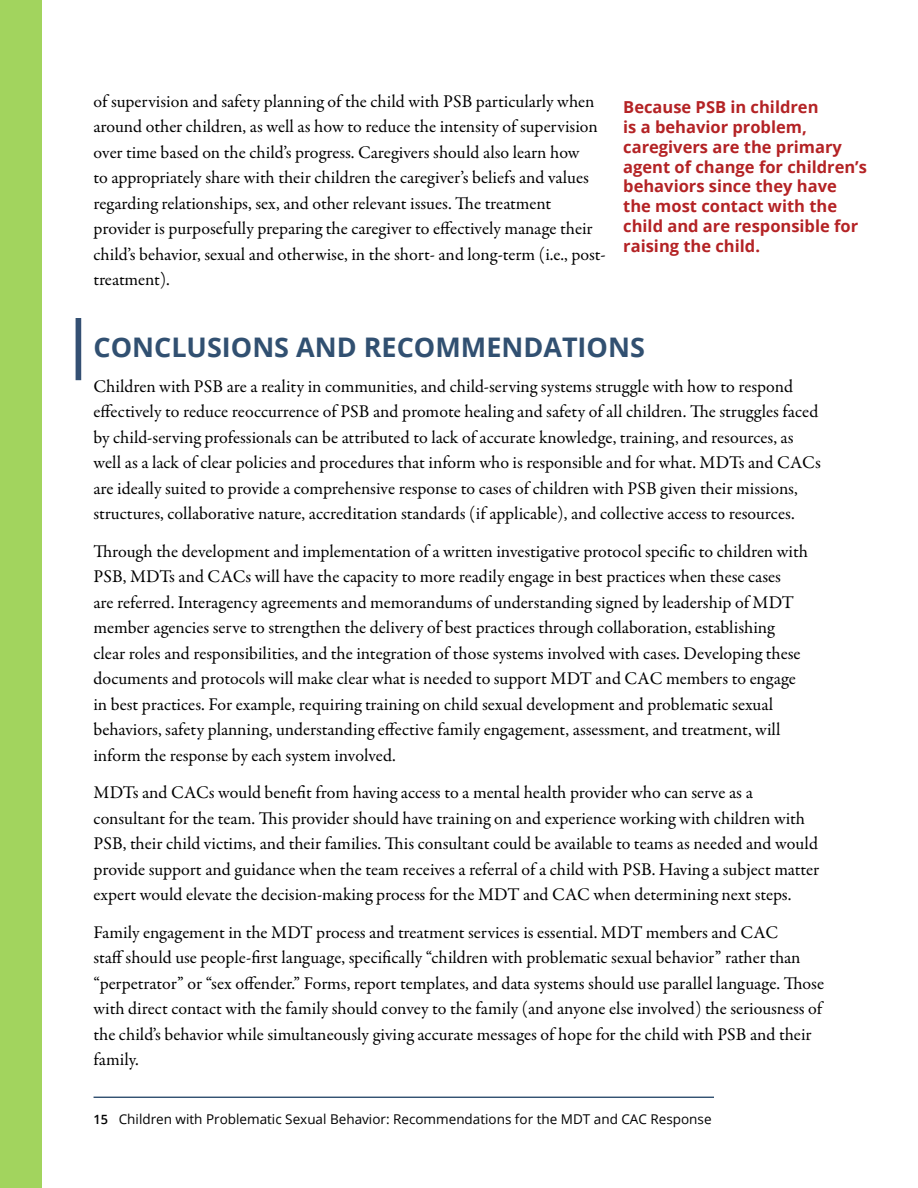
<style>
.page{position:relative;width:918px;height:1188px;background:#fff}
.page>*{position:absolute;margin:0;border:0;box-sizing:border-box;transform-origin:0 0}
.t1{font:700 27px "Open Sans";color:#315071}
.t2{font:18px/25.5px "Garamond Premr Pro";color:#000}
.Page_Section_Title{font:700 16.5px/19.8px "Open Sans";color:#b42325}
.t3{font:13.5px "Open Sans";color:#000}
.s1{font-weight:600;font-size:12.75px}
</style>
<div class="page">
<hr style="left:94px;top:1097px;width:620px;height:1px;background:#315071">
<div style="left:0;top:0;width:42px;height:1188px;background:#a2d45e"></div>
<div style="left:76px;top:318px;width:5px;height:62px;background:#345073"></div>
<p class="t2" style="left:94px;top:89px;width:514px">of supervision and safety planning of the child with PSB particularly when around other children, as well as how to reduce the intensity of supervision over time based on the child’s progress. Caregivers should also learn how<br>to appropriately share with their children the caregiver’s beliefs and values regarding relationships, sex, and other relevant issues. The treatment provider is purposefully preparing the caregiver to effectively manage their child’s behavior, sexual and otherwise, in the short- and long-term (i.e., post&shy;treatment).</p>
<p class="Page_Section_Title" style="left:623px;top:97px;width:245px">Because PSB in children<br>is a behavior problem, caregivers are the primary agent of change for children’s behaviors since they have the most contact with the child and are responsible for raising the child.</p>
<p class="t1" style="left:94px;top:328px;width:553px">CONCLUSIONS AND RECOMMENDATIONS</p>
<p class="t2" style="left:94px;top:374px;width:729px">Children with PSB are a reality in communities, and child-serving systems struggle with how to respond effectively to reduce reoccurrence of PSB and promote healing and safety of all children. The struggles faced by child-serving professionals can be attributed to lack of accurate knowledge, training, and resources, as well as a lack of clear policies and procedures that inform who is responsible and for what. MDTs and CACs are ideally suited to provide a comprehensive response to cases of children with PSB given their missions, structures, collaborative nature, accreditation standards (if applicable), and collective access to resources.</p>
<p class="t2" style="left:94px;top:539px;width:716px">Through the development and implementation of a written investigative protocol specific to children with PSB, MDTs and CACs will have the capacity to more readily engage in best practices when these cases<br>are referred. Interagency agreements and memorandums of understanding signed by leadership of MDT member agencies serve to strengthen the delivery of best practices through collaboration, establishing clear roles and responsibilities, and the integration of those systems involved with cases. Developing these documents and protocols will make clear what is needed to support MDT and CAC members to engage in best practices. For example, requiring training on child sexual development and problematic sexual behaviors, safety planning, understanding effective family engagement, assessment, and treatment, will inform the response by each system involved.</p>
<p class="t2" style="left:94px;top:780px;width:727px">MDTs and CACs would benefit from having access to a mental health provider who can serve as a consultant for the team. This provider should have training on and experience working with children with PSB, their child victims, and their families. This consultant could be available to teams as needed and would provide support and guidance when the team receives a referral of a child with PSB. Having a subject matter expert would elevate the decision-making process for the MDT and CAC when determining next steps.</p>
<p class="t2" style="left:94px;top:920px;width:732px">Family engagement in the MDT process and treatment services is essential. MDT members and CAC<br>staff should use people-first language, specifically “children with problematic sexual behavior” rather than “perpetrator” or “sex offender.” Forms, report templates, and data systems should use parallel language. Those with direct contact with the family should convey to the family (and anyone else involved) the seriousness of the child’s behavior while simultaneously giving accurate messages of hope for the child with PSB and their family.</p>
<p class="t3" style="left:94px;top:1109px;width:620px"><span class="s1">15</span> Children with Problematic Sexual Behavior: Recommendations for the MDT and CAC Response</p>
</div>
